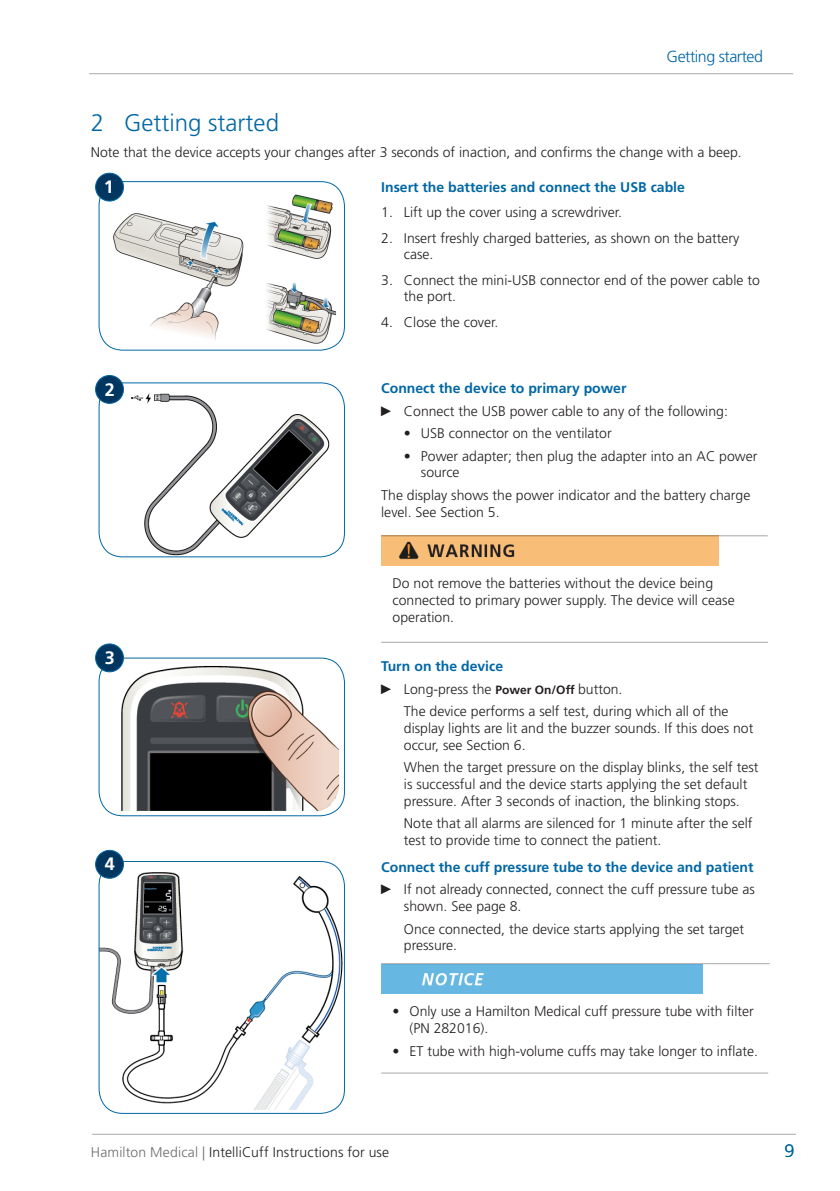
<style>
.page{position:relative;width:840px;height:1191px;background:#fff}
.page>*{position:absolute;margin:0;border:0;box-sizing:border-box;transform-origin:0 0}
.Heading_1{font:300 24px "Frutiger LT Std";color:#0067a5}
.t1{font:700 18px "Frutiger LT Std";color:#fff}
.FooterPageNumber{font:300 18px "Frutiger LT Std";color:#0067a5}
.Chapter-TitleRunning{font:300 16px "Frutiger LT Std";letter-spacing:-.03em;color:#0067a5}
.NumList1Cont{font:300 14px/16.8px "Frutiger LT Std";color:#231f20}
.Body{font:300 14px/16.8px "Frutiger LT Std";color:#231f20}
.ProcIntroGetStarted{font:700 14px "Frutiger LT Std";color:#0067a5}
.Warning-Body{font:300 14px/16.8px "Frutiger LT Std";color:#231f20}
.s1{font-family:"Arial Narrow";font-weight:400}
.s2{font-weight:700;font-size:12px}
.s3{color:#6c6d70}
</style>
<div class="page">
<hr style="left:92px;top:1134px;width:703px;height:1px;background:#a8a9ad">
<hr style="left:89px;top:73px;width:703px;height:1px;background:#a8a9ad">
<img style="left:113px;top:182px;width:223px;height:163px">
<div style="left:99px;top:181px;width:245px;height:169px;border:1px solid #0067a5;border-radius:24px"></div>
<img style="left:118px;top:386px;width:226px;height:171px">
<div style="left:99px;top:383px;width:245px;height:174px;border:1px solid #0067a5;border-radius:24px"></div>
<hr style="left:381px;top:642px;width:386px;height:1px;background:#a8a9ad">
<img style="left:381px;top:536px;width:336px;height:30px">
<hr style="left:381px;top:535px;width:386px;height:1px;background:#231f20">
<img style="left:99px;top:658px;width:245px;height:157px">
<div style="left:99px;top:658px;width:245px;height:158px;border:1px solid #0067a5;border-radius:24px"></div>
<img style="left:99px;top:861px;width:245px;height:252px">
<div style="left:99px;top:861px;width:245px;height:252px;border:1px solid #0067a5;border-radius:24px"></div>
<hr style="left:381px;top:1072px;width:386px;height:1px;background:#a8a9ad">
<img style="left:381px;top:964px;width:321px;height:29px">
<hr style="left:381px;top:963px;width:388px;height:1px;background:#231f20">
<div style="left:95px;top:173px;width:28px;height:28px;background:#003660;border-radius:50%"></div>
<div style="left:95px;top:173px;width:29px;height:28px;border:1px solid #0066a3;border-radius:50%"></div>
<div style="left:95px;top:375px;width:28px;height:28px;background:#003660;border-radius:50%"></div>
<div style="left:95px;top:375px;width:29px;height:28px;border:1px solid #0066a3;border-radius:50%"></div>
<div style="left:95px;top:644px;width:28px;height:28px;background:#003660;border-radius:50%"></div>
<div style="left:95px;top:643px;width:29px;height:29px;border:1px solid #0066a3;border-radius:50%"></div>
<div style="left:95px;top:850px;width:28px;height:28px;background:#003660;border-radius:50%"></div>
<div style="left:95px;top:850px;width:29px;height:28px;border:1px solid #0066a3;border-radius:50%"></div>
<p class="Chapter-TitleRunning" style="left:666px;top:47px;width:98px">Getting started</p>
<p class="Heading_1" style="left:91px;top:110px;width:190px">2 Getting started</p>
<p class="Body" style="left:91px;top:144px;width:649px">Note that the device accepts your changes after 3 seconds of inaction, and confirms the change with a beep.</p>
<p class="ProcIntroGetStarted" style="left:381px;top:179px;width:305px">Insert the batteries and connect the USB cable</p>
<p class="NumList1Cont" style="left:381px;top:204px;width:239px">1. Lift up the cover using a screwdriver.</p>
<p class="NumList1Cont" style="left:403px;top:229px;width:337px;text-indent:-23px">2. Insert freshly charged batteries, as shown on the battery case.</p>
<p class="NumList1Cont" style="left:403px;top:272px;width:357px;text-indent:-23px">3. Connect the mini-USB connector end of the power cable to the port.</p>
<p class="NumList1Cont" style="left:381px;top:314px;width:116px">4. Close the cover.</p>
<p class="t1" style="left:104px;top:176px;width:12px">1</p>
<p class="t1" style="left:105px;top:379px;width:12px">2</p>
<p class="t1" style="left:105px;top:647px;width:12px">3</p>
<p class="t1" style="left:105px;top:853px;width:12px">4</p>
<p class="ProcIntroGetStarted" style="left:381px;top:380px;width:247px">Connect the device to primary power</p>
<p class="NumList1Cont" style="left:381px;top:402px;width:348px"><span class="s1">►</span> Connect the USB power cable to any of the following:</p>
<p class="NumList1Cont" style="left:403px;top:425px;width:209px">• USB connector on the ventilator</p>
<p class="NumList1Cont" style="left:420px;top:447px;width:338px;text-indent:-17px">• Power adapter; then plug the adapter into an AC power source</p>
<p class="Body" style="left:381px;top:487px;width:370px">The display shows the power indicator and the battery charge level. See Section 5.</p>
<p class="Warning-Body" style="left:392px;top:575px;width:343px">Do not remove the batteries without the device being connected to primary power supply. The device will cease operation.</p>
<p class="ProcIntroGetStarted" style="left:381px;top:658px;width:123px">Turn on the device</p>
<p class="NumList1Cont" style="left:381px;top:681px;width:240px"><span class="s1">►</span> Long-press the <span class="s2">Power On/Off</span> button.</p>
<p class="NumList1Cont" style="left:403px;top:703px;width:351px">The device performs a self test, during which all of the display lights are lit and the buzzer sounds. If this does not occur, see Section 6.</p>
<p class="NumList1Cont" style="left:403px;top:759px;width:356px">When the target pressure on the display blinks, the self test is successful and the device starts applying the set default pressure. After 3 seconds of inaction, the blinking stops.</p>
<p class="NumList1Cont" style="left:403px;top:815px;width:350px">Note that all alarms are silenced for 1 minute after the self test to provide time to connect the patient.</p>
<p class="ProcIntroGetStarted" style="left:381px;top:858px;width:373px">Connect the cuff pressure tube to the device and patient</p>
<p class="NumList1Cont" style="left:403px;top:881px;width:352px;text-indent:-23px"><span class="s1">►</span> If not already connected, connect the cuff pressure tube as shown. See page 8.</p>
<p class="NumList1Cont" style="left:403px;top:920px;width:341px">Once connected, the device starts applying the set target pressure.</p>
<p class="NumList1Cont" style="left:409px;top:1003px;width:345px;text-indent:-17px">• Only use a Hamilton Medical cuff pressure tube with filter (PN 282016).</p>
<p class="NumList1Cont" style="left:392px;top:1042px;width:364px">• ET tube with high-volume cuffs may take longer to inflate.</p>
<p class="NumList1Cont" style="left:91px;top:1144px;width:300px"><span class="s3">Hamilton Medical |</span> IntelliCuff Instructions for use</p>
<p class="FooterPageNumber" style="left:784px;top:1140px;width:12px">9</p>
</div>
